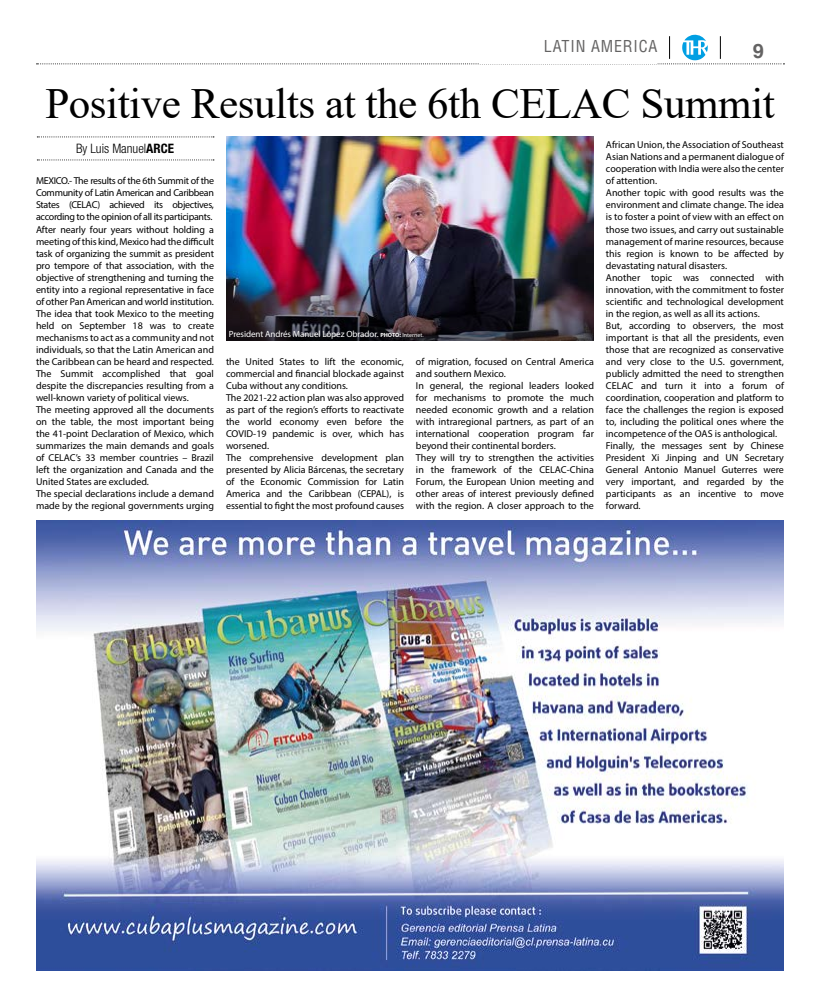
<style>
.page{position:relative;width:820px;height:1007px;background:#fff}
.page>*{position:absolute;margin:0;border:0;box-sizing:border-box;transform-origin:0 0}
.t1{font:43px "Times New Roman";letter-spacing:-.01em;color:#000}
.t2{font:700 20px "Helvetica LT Std";color:#646363}
.t3{font:condensed 16px "Helvetica LT Std";letter-spacing:.05em;color:#646363}
.t4{font:condensed 15px "Helvetica LT Std";letter-spacing:.05em;color:#646363}
.t5{font:300 condensed 13px "Helvetica Neue LT Std";color:#000}
.t6{font:10px/12px "Myriad Pro";color:#000}
.t7{font:9px "Myriad Pro";letter-spacing:-.01em;color:#fff}
.s1{font-weight:700}
.s2{font-weight:700;font-size:6px}
.s3{font-size:6px}
</style>
<div class="page">
<svg style="left:36px;top:34px;width:748px;height:30px"></svg>
<div style="left:479px;top:36px;width:178px;height:27px;background:#fff"></div>
<svg style="left:37px;top:136px;width:177px;height:1px"></svg>
<svg style="left:37px;top:159px;width:177px;height:1px"></svg>
<img style="left:226px;top:136px;width:367px;height:96px">
<img style="left:36px;top:520px;width:747px;height:450px">
<img style="left:226px;top:232px;width:367px;height:108px">
<h3 class="t3" style="left:543px;top:36px;width:115px">LATIN AMERICA</h3>
<h3 class="t4" style="left:595px;top:40px;width:63px">CULTURE</h3>
<h2 class="t2" style="left:752px;top:38px;width:13px">9</h2>
<h3 class="t4" style="left:589px;top:40px;width:69px">ECONOMY</h3>
<h1 class="t1" style="left:45px;top:73px;width:730px">Positive Results at the 6th CELAC Summit</h1>
<h3 class="t5" style="left:76px;top:141px;width:99px">By Luis Manuel<span class="s1">ARCE</span></h3>
<p class="t6" style="left:36px;top:175px;width:179px">MEXICO.- The results of the 6th Summit of the Community of Latin American and Caribbean States (CELAC) achieved its objectives, according to the opinion of all its participants.<br>After nearly four years without holding a meeting of this kind, Mexico had the difficult task of organizing the summit as president pro tempore of that association, with the objective of strengthening and turning the entity into a regional representative in face of other Pan American and world institution.<br>The idea that took Mexico to the meeting held on September 18 was to create mechanisms to act as a community and not individuals, so that the Latin American and the Caribbean can be heard and respected.<br>The Summit accomplished that goal despite the discrepancies resulting from a well-known variety of political views.<br>The meeting approved all the documents on the table, the most important being the 41-point Declaration of Mexico, which summarizes the main demands and goals of CELAC’s 33 member countries – Brazil left the organization and Canada and the United States are excluded.<br>The special declarations include a demand made by the regional governments urging</p>
<p class="t7" style="left:229px;top:328px;width:196px">President Andrés Manuel López Obrador. <span class="s2">PHOTO:</span> <span class="s3">Internet.</span></p>
<p class="t6" style="left:226px;top:355px;width:179px">the United States to lift the economic, commercial and financial blockade against Cuba without any conditions.<br>The 2021-22 action plan was also approved as part of the region’s efforts to reactivate the world economy even before the COVID-19 pandemic is over, which has worsened.<br>The comprehensive development plan presented by Alicia Bárcenas, the secretary of the Economic Commission for Latin America and the Caribbean (CEPAL), is essential to fight the most profound causes</p>
<p class="t6" style="left:416px;top:355px;width:179px">of migration, focused on Central America and southern Mexico.<br>In general, the regional leaders looked for mechanisms to promote the much needed economic growth and a relation with intraregional partners, as part of an international cooperation program far beyond their continental borders.<br>They will try to strengthen the activities in the framework of the CELAC-China Forum, the European Union meeting and other areas of interest previously defined with the region. A closer approach to the</p>
<p class="t6" style="left:605px;top:139px;width:179px">African Union, the Association of Southeast Asian Nations and a permanent dialogue of cooperation with India were also the center of attention.<br>Another topic with good results was the environment and climate change. The idea is to foster a point of view with an effect on those two issues, and carry out sustainable management of marine resources, because this region is known to be affected by devastating natural disasters.<br>Another topic was connected with innovation, with the commitment to foster scientific and technological development in the region, as well as all its actions.<br>But, according to observers, the most important is that all the presidents, even those that are recognized as conservative and very close to the U.S. government, publicly admitted the need to strengthen CELAC and turn it into a forum of coordination, cooperation and platform to face the challenges the region is exposed to, including the political ones where the incompetence of the OAS is anthological.<br>Finally, the messages sent by Chinese President Xi Jinping and UN Secretary General Antonio Manuel Guterres were very important, and regarded by the participants as an incentive to move forward.</p>
</div>
